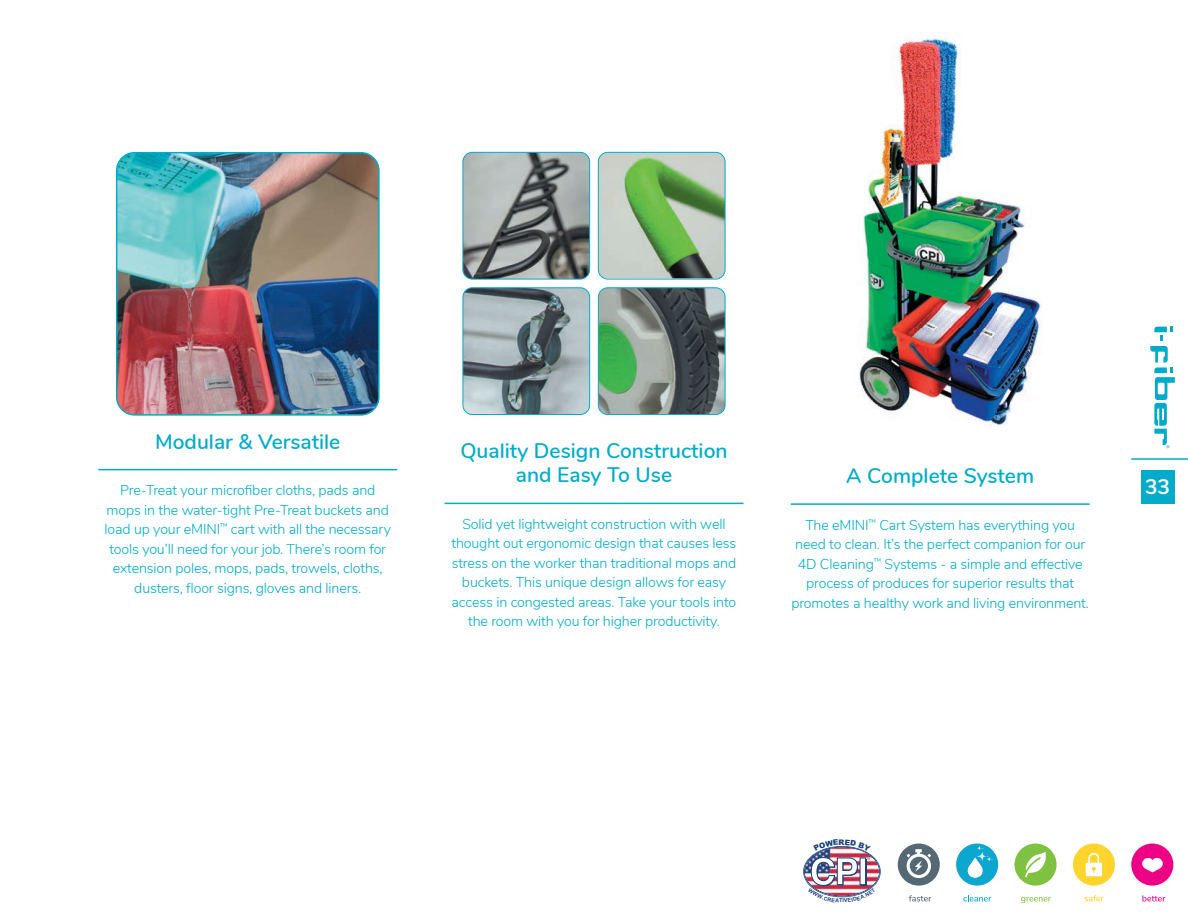
<style>
.page{position:relative;width:1188px;height:918px;background:#fff}
.page>*{position:absolute;margin:0;border:0;box-sizing:border-box;transform-origin:0 0}
.t1{font:600 21px/24px "Nunito";color:#00acc9;text-align:center}
.t2{font:700 21px "Nunito";color:#fff}
.t3{font:300 14.25px/19.5px "Nunito";letter-spacing:-.01em;color:#00acc9;text-align:center}
</style>
<div class="page">
<div style="left:1141px;top:470px;width:33px;height:34px;background:#00acc9"></div>
<svg style="left:1150px;top:327px;width:25px;height:121px"></svg>
<hr style="left:1131px;top:458px;width:57px;height:2px;background:#00acc9">
<div style="left:956px;top:844px;width:42px;height:42px;background:#0ca6cf;border-radius:50%"></div>
<svg style="left:968px;top:845px;width:24px;height:33px"></svg>
<svg style="left:963px;top:895px;width:28px;height:6px"></svg>
<div style="left:1073px;top:844px;width:42px;height:42px;background:#ffd42c;border-radius:50%"></div>
<svg style="left:1086px;top:853px;width:16px;height:23px"></svg>
<svg style="left:1084px;top:895px;width:20px;height:6px"></svg>
<div style="left:1015px;top:844px;width:42px;height:42px;background:#7fc241;border-radius:50%"></div>
<svg style="left:1025px;top:852px;width:21px;height:26px"></svg>
<svg style="left:1021px;top:897px;width:30px;height:6px"></svg>
<div style="left:1131px;top:844px;width:42px;height:42px;background:#ed0286;border-radius:50%"></div>
<svg style="left:1142px;top:858px;width:21px;height:14px"></svg>
<svg style="left:1142px;top:895px;width:23px;height:6px"></svg>
<div style="left:898px;top:844px;width:42px;height:42px;background:#546973;border-radius:50%"></div>
<svg style="left:909px;top:895px;width:22px;height:6px"></svg>
<svg style="left:907px;top:849px;width:24px;height:29px"></svg>
<img style="left:805px;top:851px;width:74px;height:33px">
<hr style="left:98px;top:469px;width:299px;height:1px;background:#00acc9">
<img style="left:117px;top:153px;width:260px;height:260px">
<div style="left:116px;top:152px;width:264px;height:264px;border:2px solid #00acc9;border-radius:18px"></div>
<hr style="left:445px;top:503px;width:298px;height:1px;background:#00acc9">
<img style="left:463px;top:152px;width:127px;height:127px">
<div style="left:463px;top:152px;width:127px;height:127px;border:1px solid #00acc9;border-radius:9px"></div>
<img style="left:463px;top:289px;width:127px;height:126px">
<div style="left:463px;top:287px;width:127px;height:128px;border:1px solid #00acc9;border-radius:9px"></div>
<img style="left:598px;top:152px;width:127px;height:126px">
<div style="left:598px;top:152px;width:127px;height:127px;border:1px solid #00acc9;border-radius:9px"></div>
<img style="left:598px;top:289px;width:127px;height:126px">
<div style="left:598px;top:287px;width:127px;height:128px;border:1px solid #00acc9;border-radius:9px"></div>
<hr style="left:791px;top:503px;width:299px;height:2px;background:#00acc9">
<img style="left:859px;top:36px;width:184px;height:391px">
<svg style="left:819px;top:846px;width:46px;height:5px"></svg>
<svg style="left:808px;top:857px;width:68px;height:41px"></svg>
<h1 class="t1" style="left:155px;top:428px;width:187px">Modular &amp; Versatile</h1>
<p class="t3" style="left:105px;top:480px;width:288px">Pre-Treat your microfiber cloths, pads and mops in the water-tight Pre-Treat buckets and load up your eMINI<sup>™</sup> cart with all the necessary tools you’ll need for your job. There’s room for extension poles, mops, pads, trowels, cloths, dusters, floor signs, gloves and liners.</p>
<h1 class="t1" style="left:460px;top:438px;width:269px">Quality Design Construction and Easy To Use</h1>
<p class="t3" style="left:452px;top:513px;width:286px">Solid yet lightweight construction with well thought out ergonomic design that causes less stress on the worker than traditional mops and buckets. This unique design allows for easy access in congested areas. Take your tools into the room with you for higher productivity.</p>
<h1 class="t1" style="left:846px;top:463px;width:189px">A Complete System</h1>
<p class="t3" style="left:791px;top:514px;width:299px">The eMINI<sup>™</sup> Cart System has everything you need to clean. It’s the perfect companion for our 4D Cleaning<sup>™</sup> Systems - a simple and effective process of produces for superior results that promotes a healthy work and living environment.</p>
<h1 class="t2" style="left:1145px;top:472px;width:27px">33</h1>
</div>
